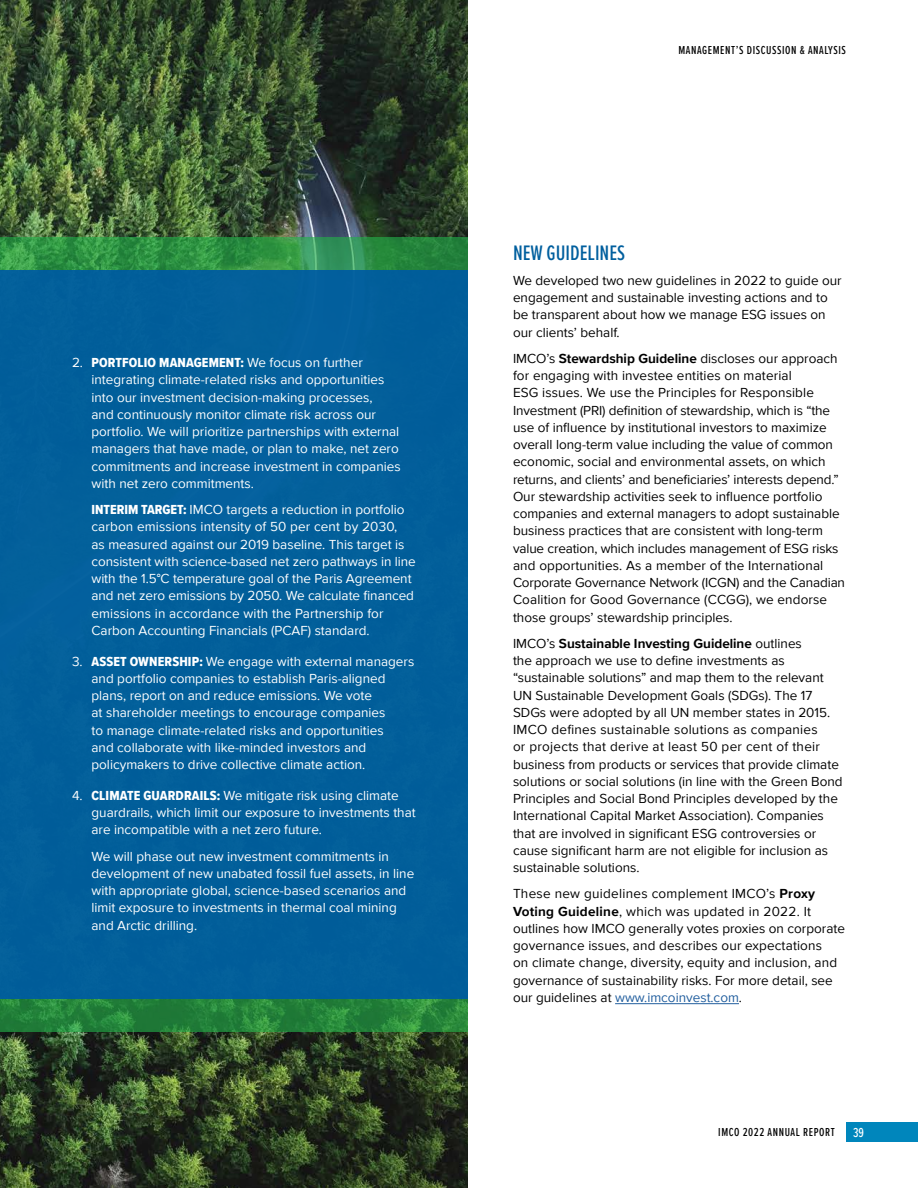
<style>
.page{position:relative;width:918px;height:1188px;background:#fff}
.page>*{position:absolute;margin:0;border:0;box-sizing:border-box;transform-origin:0 0}
.ACC_H3_subhead{font:500 21.75px "Proxima Nova Ex Cn";color:#005f9e}
.ACC_Body_text{font:13.5px/17.2px "Proxima Nova";color:#000}
.ACC_Body_indent{font:13.5px/17.2px "Proxima Nova";color:#fff}
.t1{font:500 13.5px "Proxima Nova Ex Cn";color:#fff}
.t2{font:500 12px "Proxima Nova Ex Cn";letter-spacing:.05em;color:#000}
.s1{font-family:"Proxima Nova Cond Extrabld"}
.s2{font-weight:700}
.s3{color:#215e9e}
</style>
<div class="page">
<div style="left:846px;top:1122px;width:72px;height:20px;background:#0086bc"></div>
<img style="left:0;top:0;width:468px;height:1188px">
<div style="left:0;top:270px;width:468px;height:729px;background:#005f9e"></div>
<svg style="left:0;top:238px;width:468px;height:32px;background:#2f9146"></svg>
<svg style="left:0;top:999px;width:468px;height:32px;background:#25843a"></svg>
<hr style="left:615px;top:1003px;width:124px;height:1px;background:#215e9e">
<p class="ACC_Body_indent" style="left:92px;top:353px;width:311px;text-indent:-20px">2. <span class="s1">PORTFOLIO MANAGEMENT:</span> We focus on further integrating climate-related risks and opportunities into our investment decision-making processes,<br>and continuously monitor climate risk across our portfolio. We will prioritize partnerships with external managers that have made, or plan to make, net zero commitments and increase investment in companies with net zero commitments.</p>
<p class="ACC_Body_indent" style="left:92px;top:500px;width:326px"><span class="s1">INTERIM TARGET:</span> IMCO targets a reduction in portfolio carbon emissions intensity of 50 per cent by 2030,<br>as measured against our 2019 baseline. This target is consistent with science-based net zero pathways in line with the 1.5°C temperature goal of the Paris Agreement and net zero emissions by 2050. We calculate financed emissions in accordance with the Partnership for Carbon Accounting Financials (PCAF) standard.</p>
<p class="ACC_Body_indent" style="left:92px;top:652px;width:324px;text-indent:-20px">3. <span class="s1">ASSET OWNERSHIP:</span> We engage with external managers and portfolio companies to establish Paris-aligned plans, report on and reduce emissions. We vote<br>at shareholder meetings to encourage companies<br>to manage climate-related risks and opportunities<br>and collaborate with like-minded investors and policymakers to drive collective climate action.</p>
<p class="ACC_Body_indent" style="left:92px;top:786px;width:326px;text-indent:-20px">4. <span class="s1">CLIMATE GUARDRAILS:</span> We mitigate risk using climate guardrails, which limit our exposure to investments that are incompatible with a net zero future.</p>
<p class="ACC_Body_indent" style="left:92px;top:847px;width:324px">We will phase out new investment commitments in development of new unabated fossil fuel assets, in line with appropriate global, science-based scenarios and limit exposure to investments in thermal coal mining and Arctic drilling.</p>
<p class="t2" style="left:678px;top:41px;width:169px">MANAGEMENT’S DISCUSSION &amp; ANALYSIS</p>
<h3 class="ACC_H3_subhead" style="left:513px;top:237px;width:114px">NEW GUIDELINES</h3>
<p class="ACC_Body_text" style="left:513px;top:271px;width:330px">We developed two new guidelines in 2022 to guide our engagement and sustainable investing actions and to be transparent about how we manage ESG issues on our clients’ behalf.</p>
<p class="ACC_Body_text" style="left:513px;top:349px;width:334px">IMCO’s <span class="s2">Stewardship Guideline</span> discloses our approach for engaging with investee entities on material<br>ESG issues. We use the Principles for Responsible Investment (PRI) definition of stewardship, which is “the use of influence by institutional investors to maximize overall long-term value including the value of common economic, social and environmental assets, on which returns, and clients’ and beneficiaries’ interests depend.” Our stewardship activities seek to influence portfolio companies and external managers to adopt sustainable business practices that are consistent with long-term value creation, which includes management of ESG risks and opportunities. As a member of the International Corporate Governance Network (ICGN) and the Canadian Coalition for Good Governance (CCGG), we endorse those groups’ stewardship principles.</p>
<p class="ACC_Body_text" style="left:513px;top:634px;width:331px">IMCO’s <span class="s2">Sustainable Investing Guideline</span> outlines<br>the approach we use to define investments as “sustainable solutions” and map them to the relevant UN Sustainable Development Goals (SDGs). The 17<br>SDGs were adopted by all UN member states in 2015.<br>IMCO defines sustainable solutions as companies<br>or projects that derive at least 50 per cent of their business from products or services that provide climate solutions or social solutions (in line with the Green Bond Principles and Social Bond Principles developed by the International Capital Market Association). Companies that are involved in significant ESG controversies or cause significant harm are not eligible for inclusion as sustainable solutions.</p>
<p class="ACC_Body_text" style="left:513px;top:885px;width:334px">These new guidelines complement IMCO’s <span class="s2">Proxy Voting Guideline</span>, which was updated in 2022. It outlines how IMCO generally votes proxies on corporate governance issues, and describes our expectations<br>on climate change, diversity, equity and inclusion, and governance of sustainability risks. For more detail, see our guidelines at <span class="s3">www.imcoinvest.com</span>.</p>
<p class="t2" style="left:718px;top:1123px;width:118px">IMCO 2022 ANNUAL REPORT</p>
<p class="t1" style="left:853px;top:1122px;width:12px">39</p>
</div>
